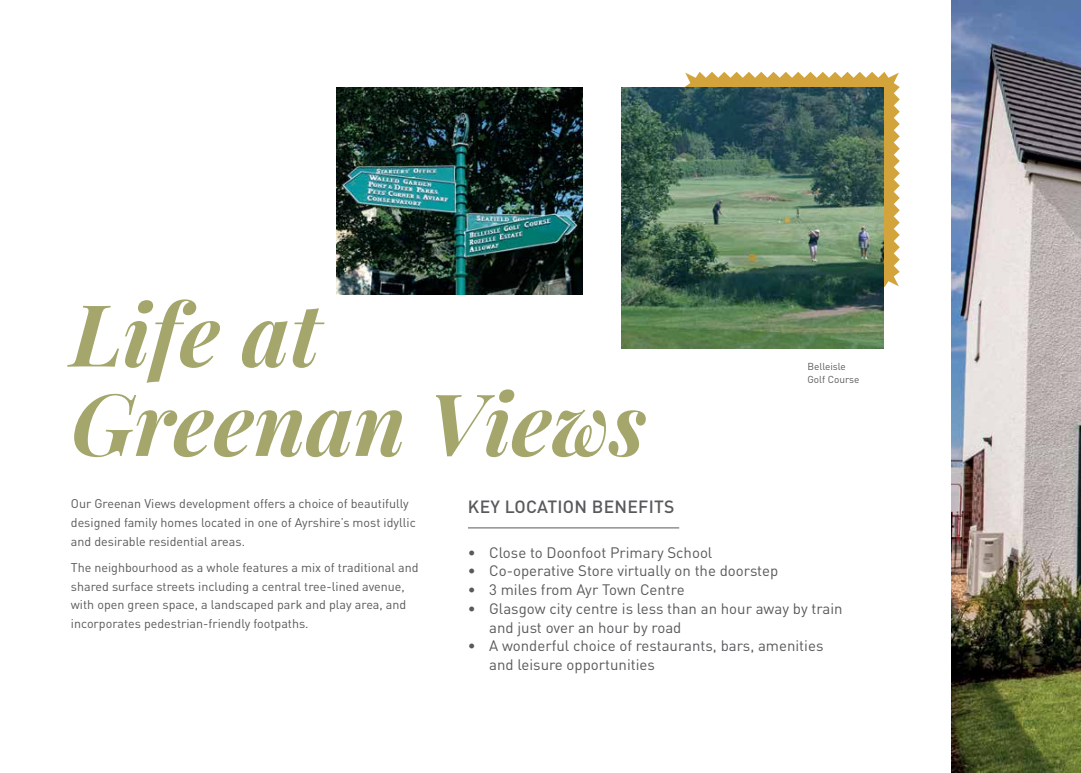
<style>
.page{position:relative;width:1081px;height:773px;background:#fff}
.page>*{position:absolute;margin:0;border:0;box-sizing:border-box;transform-origin:0 0}
.t1{font:italic 700 85.88px/89.1px "Playfair Display";color:#a4a66c}
.t2{font:500 17.5px "DIN";letter-spacing:.015em;color:#58595b}
.t3{font:15px/18.8px "DIN";color:#58595b}
.t4{font:12.5px/18.8px "DIN";color:#58595b}
.t5{font:10px/12.5px "DIN";color:#58595b}
</style>
<div class="page">
<svg style="left:684px;top:72px;width:215px;height:215px;background:#d0af60"></svg>
<img style="left:952px;top:0;width:129px;height:772px">
<img style="left:337px;top:88px;width:245px;height:206px">
<img style="left:622px;top:88px;width:261px;height:261px">
<hr style="left:468px;top:527px;width:211px;height:1px;background:#58595b">
<h1 class="t1" style="left:71px;top:287px;width:577px">Life at<br>Greenan Views</h1>
<p class="t5" style="left:807px;top:360px;width:54px">Belleisle<br>Golf Course</p>
<p class="t4" style="left:71px;top:494px;width:346px">Our Greenan Views development offers a choice of beautifully designed family homes located in one of Ayrshire’s most idyllic and desirable residential areas.</p>
<p class="t4" style="left:71px;top:557px;width:349px">The neighbourhood as a whole features a mix of traditional and shared surface streets including a central tree-lined avenue, with open green space, a landscaped park and play area, and incorporates pedestrian-friendly footpaths.</p>
<h2 class="t2" style="left:468px;top:495px;width:208px">KEY LOCATION BENEFITS</h2>
<p class="t3" style="left:468px;top:542px;width:246px">• Close to Doonfoot Primary School</p>
<p class="t3" style="left:468px;top:561px;width:312px">• Co-operative Store virtually on the doorstep</p>
<p class="t3" style="left:468px;top:580px;width:218px">• 3 miles from Ayr Town Centre</p>
<p class="t3" style="left:489px;top:598px;width:355px;text-indent:-21px">• Glasgow city centre is less than an hour away by train and just over an hour by road</p>
<p class="t3" style="left:489px;top:636px;width:336px;text-indent:-21px">• A wonderful choice of restaurants, bars, amenities and leisure opportunities</p>
</div>
